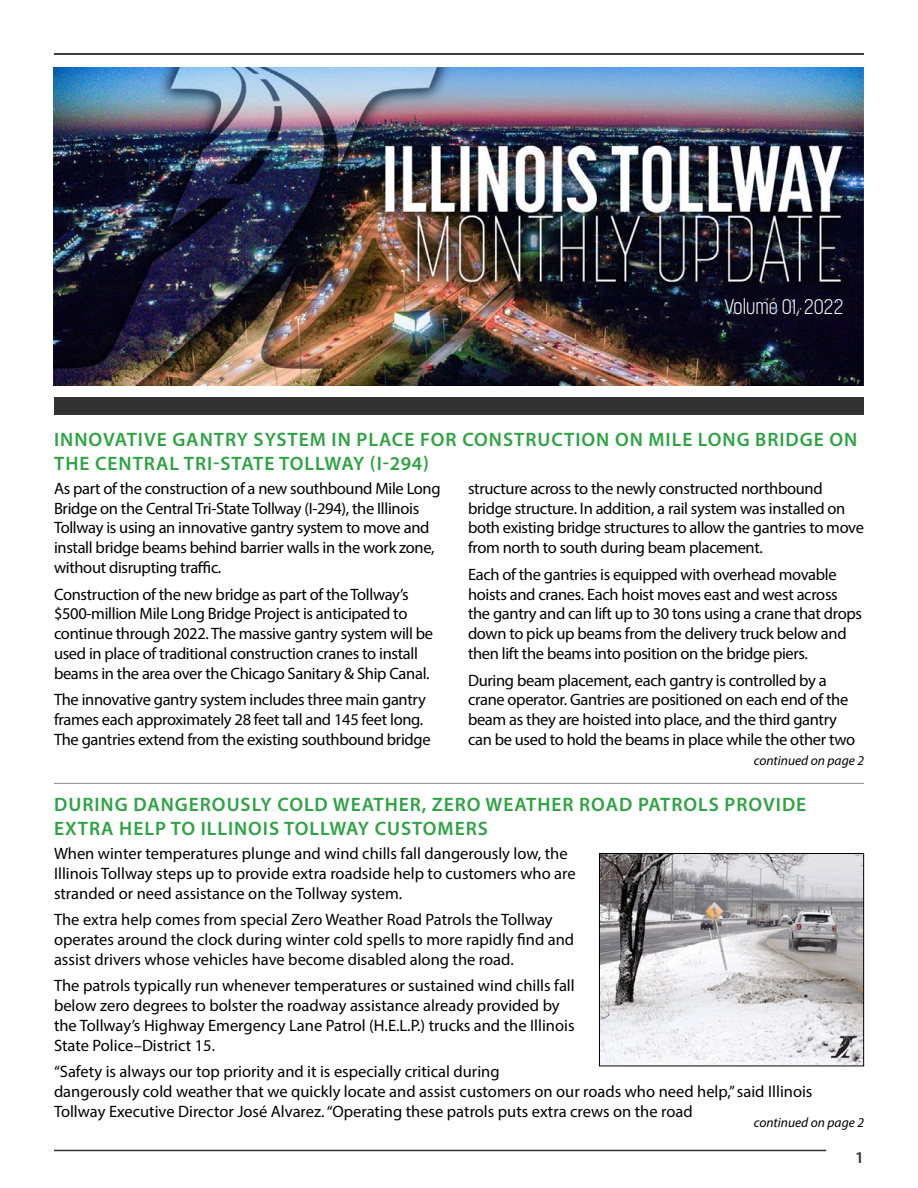
<style>
.page{position:relative;width:918px;height:1188px;background:#fff}
.page>*{position:absolute;margin:0;border:0;box-sizing:border-box;transform-origin:0 0}
.t1{font:300 21px "Korolev Condensed";color:#fff}
.t2{font:600 19.5px/23.4px "Myriad Pro";letter-spacing:.05em;color:#2da343}
.t3{font:16.5px/19.8px "Myriad Pro";letter-spacing:-.02em;color:#000}
.t4{font:16.5px/19.8px "Myriad Pro";color:#000}
.t5{font:600 16.5px "Myriad Pro";color:#323232}
.t6{font:italic 13.5px "Myriad Pro";color:#000}
</style>
<div class="page">
<hr style="left:54px;top:1150px;width:772px;height:1px;background:#323232">
<div style="left:54px;top:397px;width:810px;height:18px;background:#323232"></div>
<hr style="left:54px;top:53px;width:810px;height:2px;background:#000">
<hr style="left:54px;top:783px;width:810px;height:1px;background:#8f8a8d">
<img style="left:54px;top:67px;width:810px;height:319px">
<img style="left:601px;top:855px;width:261px;height:209px">
<div style="left:599px;top:853px;width:265px;height:213px;border:1px solid #000"></div>
<p class="t1" style="left:725px;top:294px;width:120px">Volume 01, 2022</p>
<p class="t2" style="left:54px;top:428px;width:805px">INNOVATIVE GANTRY SYSTEM IN PLACE FOR CONSTRUCTION ON MILE LONG BRIDGE ON<br>THE CENTRAL TRI-STATE TOLLWAY (I-294)</p>
<p class="t3" style="left:54px;top:478px;width:388px">As part of the construction of a new southbound Mile Long Bridge on the Central Tri-State Tollway (I-294), the Illinois Tollway is using an innovative gantry system to move and install bridge beams behind barrier walls in the work zone, without disrupting traffic.</p>
<p class="t3" style="left:54px;top:584px;width:381px">Construction of the new bridge as part of the Tollway’s $500-million Mile Long Bridge Project is anticipated to continue through 2022. The massive gantry system will be used in place of traditional construction cranes to install beams in the area over the Chicago Sanitary &amp; Ship Canal.</p>
<p class="t3" style="left:54px;top:690px;width:378px">The innovative gantry system includes three main gantry frames each approximately 28 feet tall and 145 feet long.<br>The gantries extend from the existing southbound bridge</p>
<p class="t3" style="left:468px;top:478px;width:398px">structure across to the newly constructed northbound bridge structure. In addition, a rail system was installed on both existing bridge structures to allow the gantries to move from north to south during beam placement.</p>
<p class="t3" style="left:468px;top:564px;width:396px">Each of the gantries is equipped with overhead movable hoists and cranes. Each hoist moves east and west across the gantry and can lift up to 30 tons using a crane that drops down to pick up beams from the delivery truck below and then lift the beams into position on the bridge piers.</p>
<p class="t3" style="left:468px;top:670px;width:389px">During beam placement, each gantry is controlled by a crane operator. Gantries are positioned on each end of the beam as they are hoisted into place, and the third gantry can be used to hold the beams in place while the other two</p>
<p class="t6" style="left:754px;top:752px;width:112px">continued on page 2</p>
<p class="t2" style="left:54px;top:792px;width:754px">DURING DANGEROUSLY COLD WEATHER, ZERO WEATHER ROAD PATROLS PROVIDE<br>EXTRA HELP TO ILLINOIS TOLLWAY CUSTOMERS</p>
<p class="t4" style="left:54px;top:843px;width:523px">When winter temperatures plunge and wind chills fall dangerously low, the<br>Illinois Tollway steps up to provide extra roadside help to customers who are stranded or need assistance on the Tollway system.</p>
<p class="t4" style="left:54px;top:910px;width:522px">The extra help comes from special Zero Weather Road Patrols the Tollway operates around the clock during winter cold spells to more rapidly find and assist drivers whose vehicles have become disabled along the road.</p>
<p class="t4" style="left:54px;top:976px;width:522px">The patrols typically run whenever temperatures or sustained wind chills fall below zero degrees to bolster the roadway assistance already provided by the Tollway’s Highway Emergency Lane Patrol (H.E.L.P.) trucks and the Illinois State Police–District 15.</p>
<p class="t4" style="left:54px;top:1062px;width:760px">“Safety is always our top priority and it is especially critical during<br>dangerously cold weather that we quickly locate and assist customers on our roads who need help,” said Illinois<br>Tollway Executive Director José Alvarez. “Operating these patrols puts extra crews on the road</p>
<p class="t6" style="left:754px;top:1114px;width:112px">continued on page 2</p>
<p class="t5" style="left:855px;top:1147px;width:10px">1</p>
</div>
